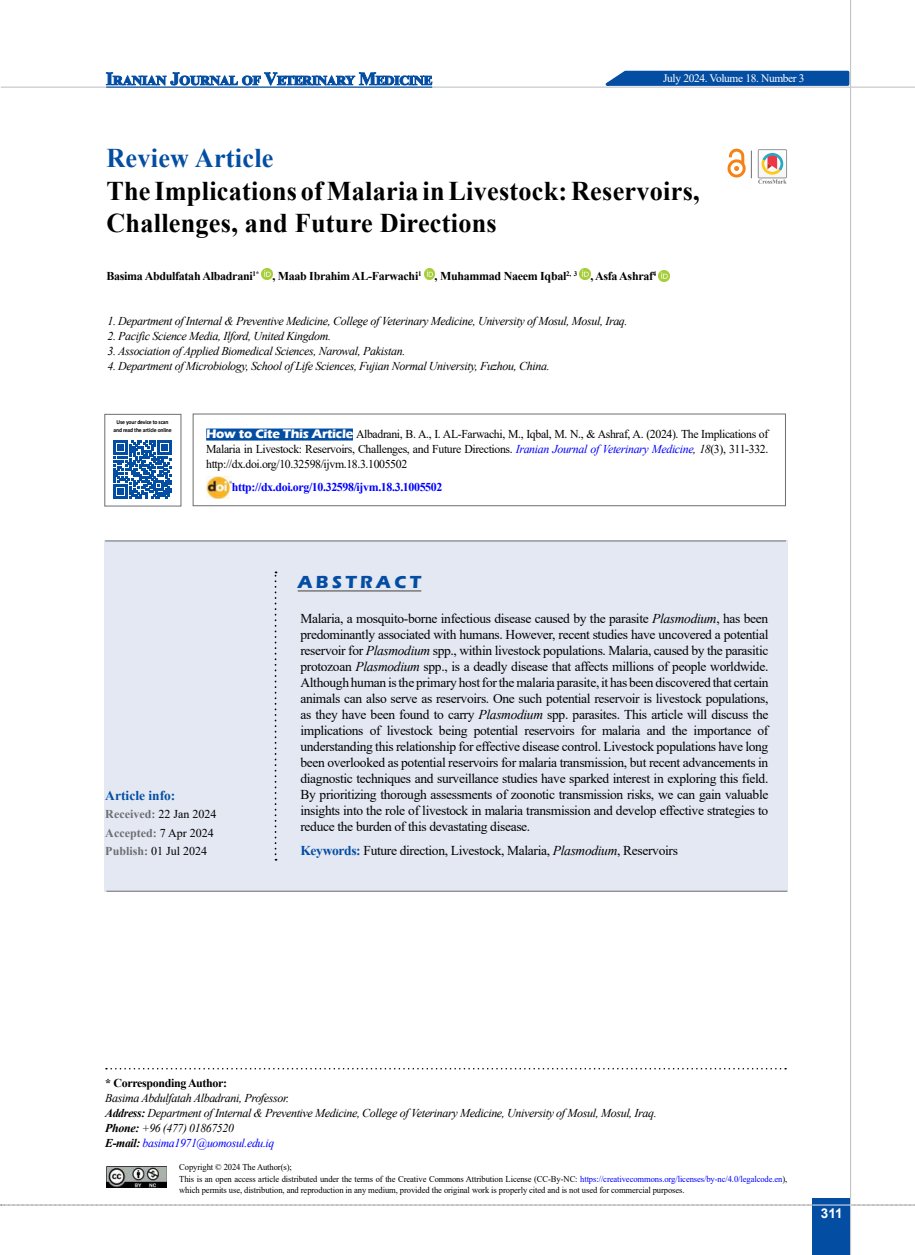
<style>
.page{position:relative;width:915px;height:1255px;background:#fff}
.page>*{position:absolute;margin:0;border:0;box-sizing:border-box;transform-origin:0 0}
.t1{font:700 27px/32.4px "Times New Roman";letter-spacing:.01em;color:#000}
.t2{font:700 27px "Times New Roman";letter-spacing:.01em;color:#034da2}
.t3{font:700 18px "Eras ITC";color:#034da2}
.t4{font:13.5px/16px "Times New Roman";letter-spacing:-.025em;color:#000;text-align:justify}
.t5{font:700 13.5px "Times New Roman";color:#034da2}
.t6{font:700 13.5px "Arial";color:#fff}
.t7{font:italic 12px/15px "Times New Roman";letter-spacing:-.03em;color:#000}
.t8{font:12px/15px "Times New Roman";letter-spacing:-.03em;color:#000;text-align:justify}
.t9{font:700 12px "Times New Roman";letter-spacing:-.025em;color:#000}
.t10{font:700 12px/18.3px "Times New Roman";color:#6d6e71}
.t11{font:700 12px "Times New Roman";letter-spacing:-.03em;color:#00f}
.t12{font:11.4px "Times New Roman";letter-spacing:-.03em;color:#fff}
.t13{font:9px/12.1px "Times New Roman";letter-spacing:-.01em;color:#000;scale:.95 1}
.t14{font:700 6px/7.5px "Calibri";letter-spacing:-.025em;color:#000;text-align:center;scale:.94 1}
.s1{font-family:"Eras ITC";font-weight:700;font-size:12.75px;color:#fff}
.s2{font-style:italic;color:#00f}
.s3{font-style:italic}
.s4{font-weight:400;color:#000}
.s5{font-weight:700;color:#034da2}
.s6{font-weight:700}
.s7{color:#00f}
</style>
<div class="page">
<svg style="left:1px;top:1204px;width:914px;height:1px"></svg>
<div style="left:812px;top:1198px;width:38px;height:56px;background:#034da2"></div>
<hr style="left:849px;top:0;width:1px;height:1254px;background:#c2c4c6">
<hr style="left:1px;top:87px;width:913px;height:1px;background:#c2c4c6">
<hr style="left:812px;top:1204px;width:38px;height:1px;background:#ebebec">
<svg style="left:597px;top:69px;width:253px;height:18px;background:#3772b4"></svg>
<svg style="left:106px;top:72px;width:326px;height:14px"></svg>
<hr style="left:106px;top:87px;width:326px;height:1px;background:#034da2">
<div style="left:104px;top:540px;width:683px;height:351px;background:#e4e8f3"></div>
<svg style="left:262px;top:269px;width:10px;height:10px"></svg>
<svg style="left:424px;top:269px;width:11px;height:10px"></svg>
<svg style="left:579px;top:269px;width:11px;height:10px"></svg>
<svg style="left:658px;top:270px;width:11px;height:11px"></svg>
<svg style="left:106px;top:1068px;width:679px;height:1px"></svg>
<svg style="left:274px;top:571px;width:2px;height:289px"></svg>
<hr style="left:297px;top:590px;width:124px;height:1px;background:#77787b">
<div style="left:193px;top:413px;width:592px;height:93px;border:1px solid #6d6e71"></div>
<div style="left:206px;top:428px;width:147px;height:12px;background:#034da2"></div>
<img style="left:206px;top:476px;width:26px;height:22px">
<div style="left:104px;top:414px;width:77px;height:92px;border:1px solid #6d6e71"></div>
<svg style="left:113px;top:440px;width:59px;height:58px"></svg>
<hr style="left:105px;top:540px;width:680px;height:1px;background:#6d6e71">
<hr style="left:106px;top:890px;width:681px;height:1px;background:#6d6e71">
<svg style="left:727px;top:149px;width:24px;height:29px"></svg>
<div style="left:757px;top:149px;width:29px;height:29px;border:1px solid #939598"></div>
<svg style="left:757px;top:150px;width:29px;height:34px"></svg>
<img style="left:106px;top:1166px;width:60px;height:21px">
<p class="t12" style="left:663px;top:70px;width:143px">July 2024. Volume 18. Number 3</p>
<h1 class="t2" style="left:106px;top:139px;width:169px">Review Article</h1>
<h1 class="t1" style="left:106px;top:173px;width:594px">The Implications of Malaria in Livestock: Reservoirs,<br>Challenges, and Future Directions</h1>
<p class="t9" style="left:106px;top:267px;width:551px">Basima Abdulfatah Albadrani<sup>1*</sup> , Maab Ibrahim AL-Farwachi<sup>1</sup> , Muhammad Naeem Iqbal<sup>2,</sup> <sup>3</sup> , Asfa Ashraf<sup>4</sup></p>
<p class="t7" style="left:107px;top:313px;width:521px">1. Department of Internal &amp; Preventive Medicine, College of Veterinary Medicine, University of Mosul, Mosul, Iraq.</p>
<p class="t7" style="left:107px;top:328px;width:225px">2. Pacific Science Media, Ilford, United Kingdom.</p>
<p class="t7" style="left:107px;top:343px;width:299px">3. Association of Applied Biomedical Sciences, Narowal, Pakistan.</p>
<p class="t7" style="left:107px;top:358px;width:444px">4. Department of Microbiology, School of Life Sciences, Fujian Normal University, Fuzhou, China.</p>
<p class="t14" style="left:113px;top:418px;width:63px">Use your device to scan and read the article online</p>
<p class="t8" style="left:206px;top:425px;width:563px"><span class="s1">How to Cite This Article</span> Albadrani, B. A., I. AL-Farwachi, M., Iqbal, M. N., &amp; Ashraf, A. (2024). The Implications of Malaria in Livestock: Reservoirs, Challenges, and Future Directions. <span class="s2">Iranian Journal of Veterinary Medicine</span><span class="s3">, 18</span>(3), 311-332. http://dx.doi.org/10.32598/ijvm.18.3.1005502</p>
<p class="t11" style="left:232px;top:478px;width:212px">http://dx.doi.org/10.32598/ijvm.18.3.1005502</p>
<h2 class="t3" style="left:297px;top:571px;width:125px">A B S T R A C T</h2>
<p class="t5" style="left:105px;top:785px;width:72px">Article info:</p>
<p class="t10" style="left:105px;top:804px;width:112px">Received: <span class="s4">22 Jan 2024<br></span>Accepted: <span class="s4">7 Apr 2024<br></span>Publish: <span class="s4">01 Jul 2024</span></p>
<p class="t4" style="left:300px;top:609px;width:469px">Malaria, a mosquito-borne infectious disease caused by the parasite <span class="s3">Plasmodium</span>, has been predominantly associated with humans. However, recent studies have uncovered a potential reservoir for <span class="s3">Plasmodium</span> spp., within livestock populations. Malaria, caused by the parasitic protozoan <span class="s3">Plasmodium</span> spp., is a deadly disease that affects millions of people worldwide.<br>Although human is the primary host for the malaria parasite, it has been discovered that certain animals can also serve as reservoirs. One such potential reservoir is livestock populations, as they have been found to carry <span class="s3">Plasmodium</span> spp. parasites. This article will discuss the implications of livestock being potential reservoirs for malaria and the importance of understanding this relationship for effective disease control. Livestock populations have long been overlooked as potential reservoirs for malaria transmission, but recent advancements in diagnostic techniques and surveillance studies have sparked interest in exploring this field.<br>By prioritizing thorough assessments of zoonotic transmission risks, we can gain valuable insights into the role of livestock in malaria transmission and develop effective strategies to reduce the burden of this devastating disease.</p>
<p class="t4" style="left:300px;top:842px;width:379px"><span class="s5">Keywords:</span> Future direction, Livestock, Malaria, <span class="s3">Plasmodium</span>, Reservoirs</p>
<p class="t9" style="left:105px;top:1074px;width:123px">* Corresponding Author:</p>
<p class="t7" style="left:105px;top:1089px;width:553px">Basima Abdulfatah Albadrani, Professor.<br><span class="s6">Address:</span> Department of Internal &amp; Preventive Medicine, College of Veterinary Medicine, University of Mosul, Mosul, Iraq.<br><span class="s6">Phone:</span> +96 (477) 01867520<br><span class="s6">E-mail:</span> <span class="s7">basima1971@uomosul.edu.iq</span></p>
<p class="t13" style="left:179px;top:1160px;width:641px">Copyright © 2024 The Author(s);<br>This is an open access article distributed under the terms of the Creative Commons Attribution License (CC-By-NC: <span class="s7">https://creativecommons.org/licenses/by-nc/4.0/legalcode.en</span>),</p>
<p class="t13" style="left:179px;top:1183px;width:533px">which permits use, distribution, and reproduction in any medium, provided the original work is properly cited and is not used for commercial purposes.</p>
<p class="t6" style="left:820px;top:1203px;width:23px">311</p>
</div>
